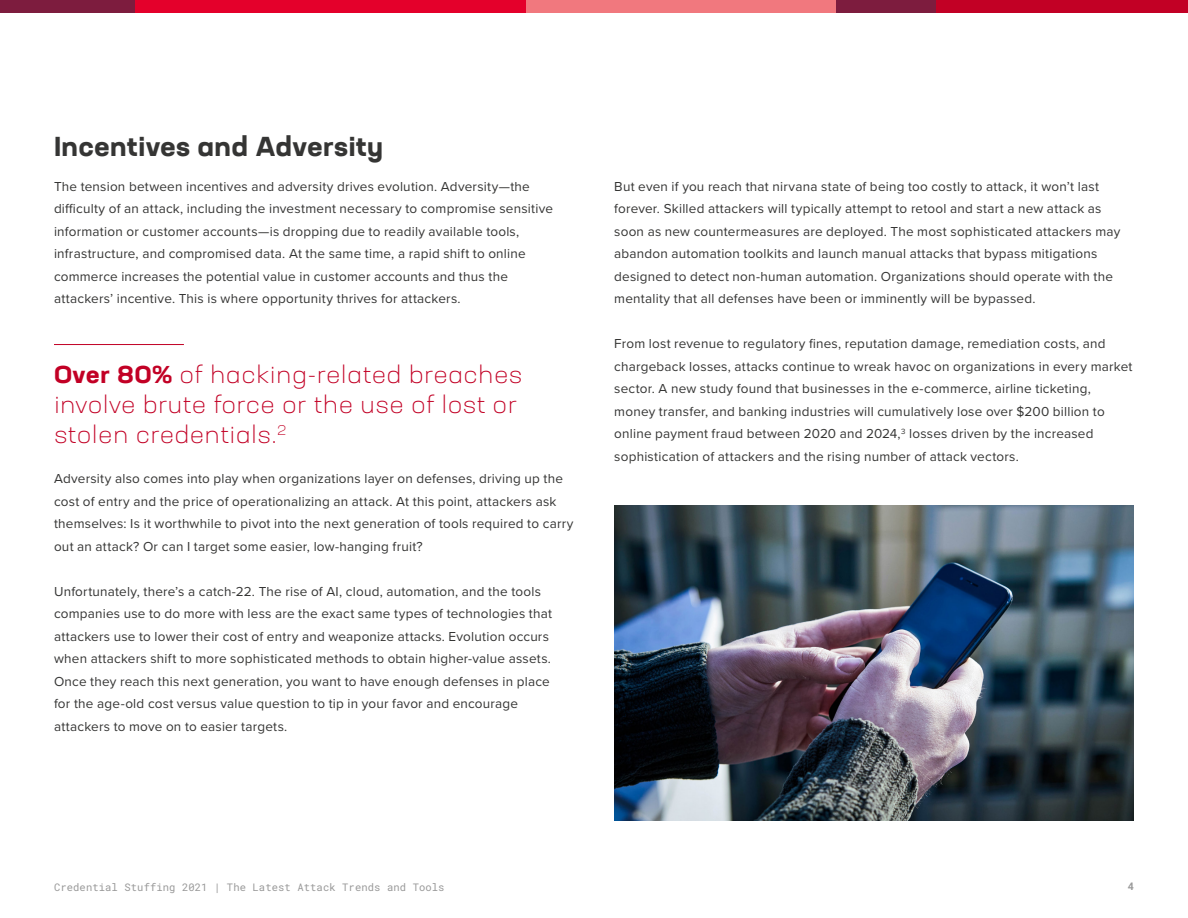
<style>
.page{position:relative;width:1188px;height:918px;background:#fff}
.page>*{position:absolute;margin:0;border:0;box-sizing:border-box;transform-origin:0 0}
.t1{font:700 expanded 27px "Neusa Next Std";color:#353534}
.t2{font:300 expanded 24px/30px "Neusa Next Std";letter-spacing:.015em;color:#c20025}
.t3{font:13.5px/22.5px "Proxima Nova";letter-spacing:.015em;color:#353534}
.t4{font:10.5px "Roboto Mono";letter-spacing:.01em;color:#999}
.s1{font-weight:700}
</style>
<div class="page">
<img style="left:614px;top:506px;width:520px;height:315px">
<hr style="left:54px;top:344px;width:130px;height:1px;background:#c20025">
<div style="left:0;top:0;width:136px;height:13px;background:#7d1c3e"></div>
<div style="left:135px;top:0;width:396px;height:13px;background:#e4002b"></div>
<div style="left:527px;top:0;width:309px;height:13px;background:#f1787e"></div>
<div style="left:934px;top:0;width:254px;height:13px;background:#c20025"></div>
<div style="left:836px;top:0;width:100px;height:13px;background:#7d1c3e"></div>
<h1 class="t1" style="left:54px;top:129px;width:331px">Incentives and Adversity</h1>
<p class="t3" style="left:54px;top:174px;width:501px">The tension between incentives and adversity drives evolution. Adversity—the difficulty of an attack, including the investment necessary to compromise sensitive information or customer accounts—is dropping due to readily available tools, infrastructure, and compromised data. At the same time, a rapid shift to online commerce increases the potential value in customer accounts and thus the attackers’ incentive. This is where opportunity thrives for attackers.</p>
<h2 class="t2" style="left:54px;top:359px;width:470px"><span class="s1">Over 80%</span> of hacking-related breaches involve brute force or the use of lost or stolen credentials.<sup>2</sup></h2>
<p class="t3" style="left:54px;top:467px;width:521px">Adversity also comes into play when organizations layer on defenses, driving up the cost of entry and the price of operationalizing an attack. At this point, attackers ask themselves: Is it worthwhile to pivot into the next generation of tools required to carry out an attack? Or can I target some easier, low-hanging fruit?</p>
<p class="t3" style="left:54px;top:579px;width:500px">Unfortunately, there’s a catch-22. The rise of AI, cloud, automation, and the tools companies use to do more with less are the exact same types of technologies that attackers use to lower their cost of entry and weaponize attacks. Evolution occurs when attackers shift to more sophisticated methods to obtain higher-value assets.<br>Once they reach this next generation, you want to have enough defenses in place for the age-old cost versus value question to tip in your favor and encourage attackers to move on to easier targets.</p>
<p class="t3" style="left:614px;top:175px;width:508px">But even if you reach that nirvana state of being too costly to attack, it won’t last forever. Skilled attackers will typically attempt to retool and start a new attack as soon as new countermeasures are deployed. The most sophisticated attackers may abandon automation toolkits and launch manual attacks that bypass mitigations designed to detect non-human automation. Organizations should operate with the mentality that all defenses have been or imminently will be bypassed.</p>
<p class="t3" style="left:614px;top:332px;width:520px">From lost revenue to regulatory fines, reputation damage, remediation costs, and chargeback losses, attacks continue to wreak havoc on organizations in every market sector. A new study found that businesses in the e-commerce, airline ticketing, money transfer, and banking industries will cumulatively lose over $200 billion to online payment fraud between 2020 and 2024,<sup>3</sup> losses driven by the increased sophistication of attackers and the rising number of attack vectors.</p>
<p class="t4" style="left:54px;top:880px;width:392px">Credential Stuffing 2021 | The Latest Attack Trends and Tools</p>
<p class="t4" style="left:1128px;top:879px;width:8px">4</p>
</div>
